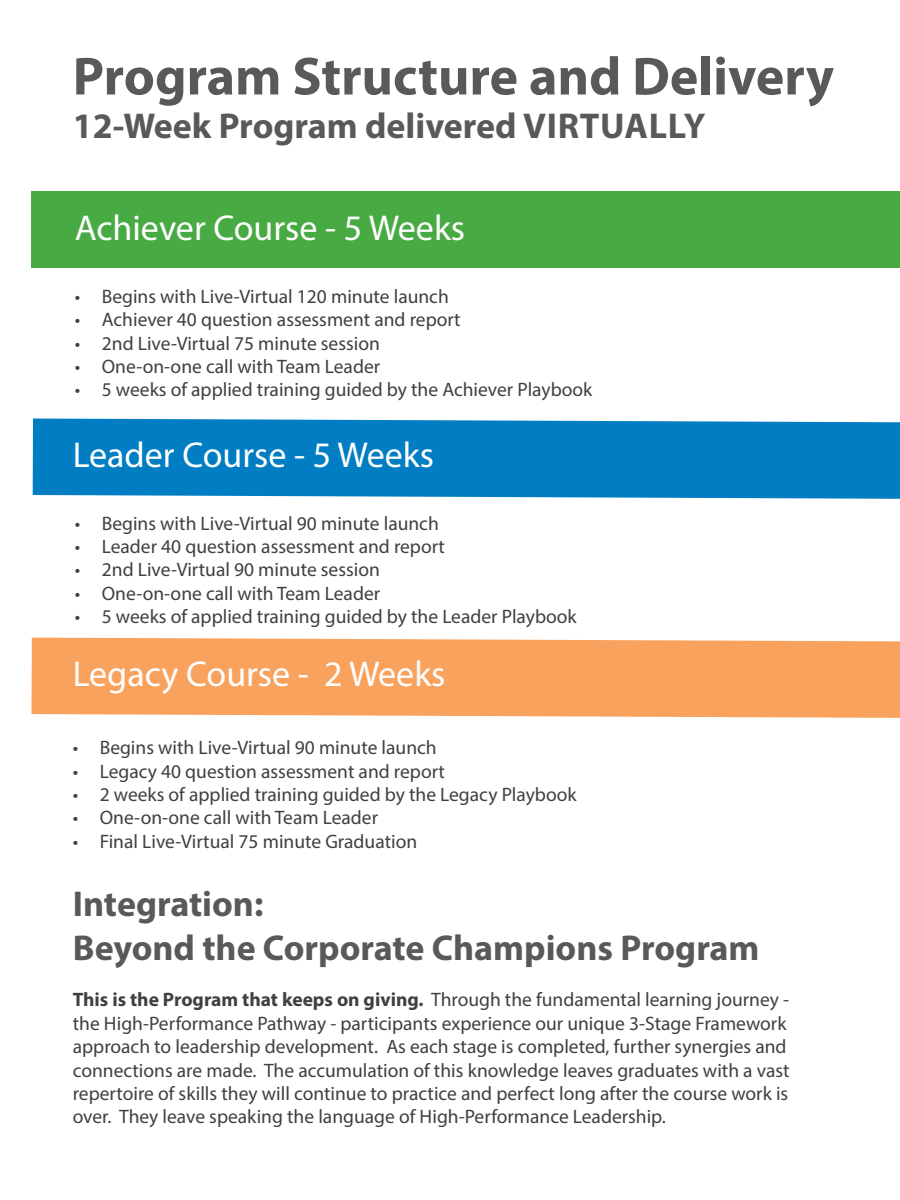
<style>
.page{position:relative;width:900px;height:1200px;background:#fff}
.page>*{position:absolute;margin:0;border:0;box-sizing:border-box;transform-origin:0 0}
.t1{font:700 54px "Myriad Pro";color:#595959}
.t2{font:700 36px/43.2px "Myriad Pro";color:#595959}
.t3{font:36px "Myriad Pro";color:#fff}
.t4{font:19.5px/23.4px "Myriad Pro";color:#404040}
.s1{font-weight:700}
</style>
<div class="page">
<div style="left:32px;top:191px;width:868px;height:77px;background:#48aa43"></div>
<div style="left:33px;top:419px;width:867px;height:80px;background:#017dc3"></div>
<div style="left:31px;top:638px;width:869px;height:80px;background:#f9a25d"></div>
<h1 class="t1" style="left:73px;top:41px;width:763px">Program Structure and Delivery</h1>
<h2 class="t2" style="left:73px;top:103px;width:634px">12-Week Program delivered VIRTUALLY</h2>
<h2 class="t3" style="left:75px;top:206px;width:392px">Achiever Course - 5 Weeks</h2>
<p class="t4" style="left:75px;top:284px;width:376px">• Begins with Live-Virtual 120 minute launch</p>
<p class="t4" style="left:75px;top:308px;width:387px">• Achiever 40 question assessment and report</p>
<p class="t4" style="left:75px;top:331px;width:307px">• 2nd Live-Virtual 75 minute session</p>
<p class="t4" style="left:75px;top:354px;width:307px">• One-on-one call with Team Leader</p>
<p class="t4" style="left:75px;top:378px;width:519px">• 5 weeks of applied training guided by the Achiever Playbook</p>
<h2 class="t3" style="left:73px;top:432px;width:363px">Leader Course - 5 Weeks</h2>
<p class="t4" style="left:75px;top:511px;width:366px">• Begins with Live-Virtual 90 minute launch</p>
<p class="t4" style="left:75px;top:534px;width:372px">• Leader 40 question assessment and report</p>
<p class="t4" style="left:75px;top:558px;width:307px">• 2nd Live-Virtual 90 minute session</p>
<p class="t4" style="left:75px;top:581px;width:307px">• One-on-one call with Team Leader</p>
<p class="t4" style="left:75px;top:605px;width:503px">• 5 weeks of applied training guided by the Leader Playbook</p>
<h2 class="t3" style="left:73px;top:651px;width:374px">Legacy Course - 2 Weeks</h2>
<p class="t4" style="left:73px;top:736px;width:366px">• Begins with Live-Virtual 90 minute launch</p>
<p class="t4" style="left:73px;top:759px;width:374px">• Legacy 40 question assessment and report</p>
<p class="t4" style="left:73px;top:782px;width:505px">• 2 weeks of applied training guided by the Legacy Playbook</p>
<p class="t4" style="left:73px;top:806px;width:307px">• One-on-one call with Team Leader</p>
<p class="t4" style="left:73px;top:829px;width:346px">• Final Live-Virtual 75 minute Graduation</p>
<h2 class="t2" style="left:73px;top:882px;width:688px">Integration:<br>Beyond the Corporate Champions Program</h2>
<p class="t4" style="left:73px;top:988px;width:718px"><span class="s1">This is the Program that keeps on giving.</span> Through the fundamental learning journey - the High-Performance Pathway - participants experience our unique 3-Stage Framework approach to leadership development. As each stage is completed, further synergies and connections are made. The accumulation of this knowledge leaves graduates with a vast repertoire of skills they will continue to practice and perfect long after the course work is over. They leave speaking the language of High-Performance Leadership.</p>
</div>
